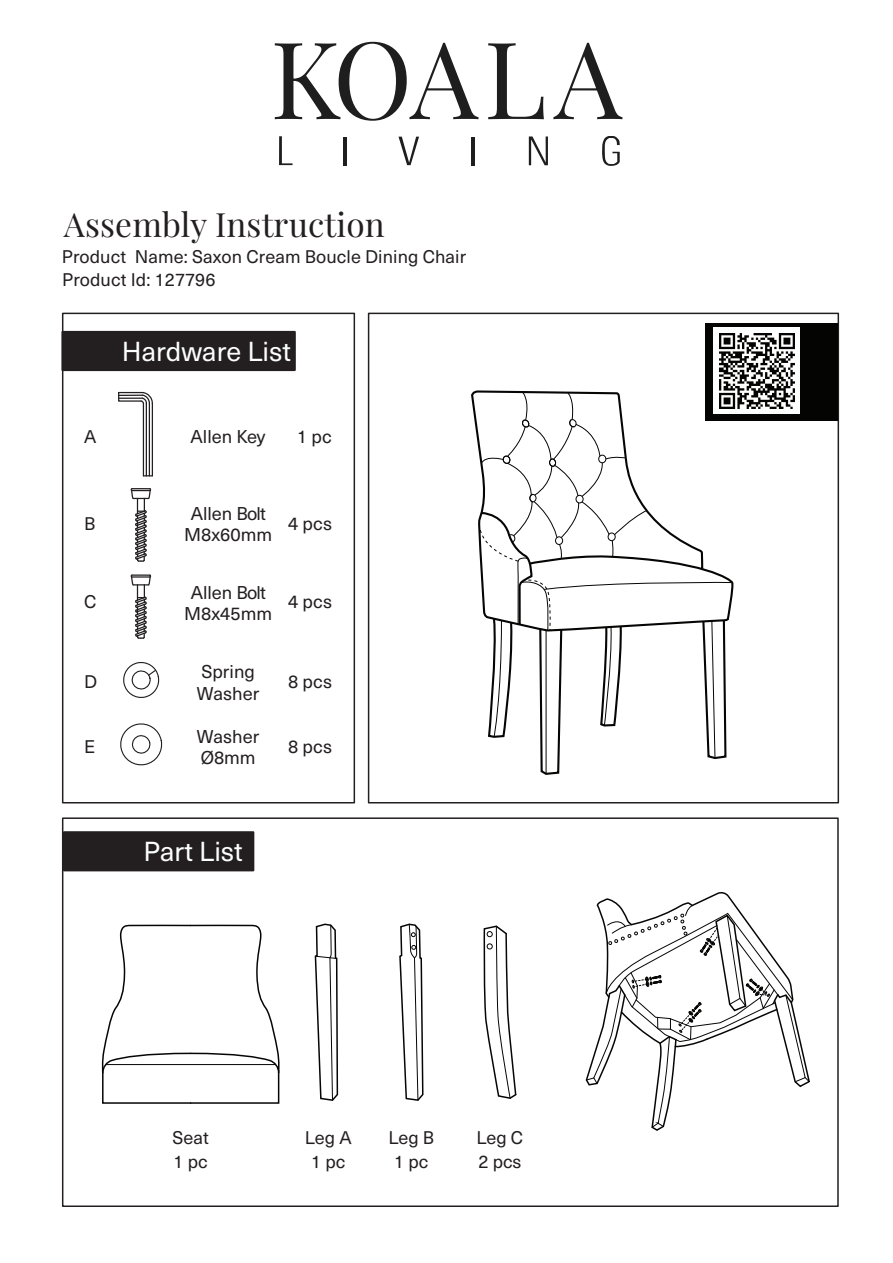
<style>
.page{position:relative;width:893px;height:1263px;background:#fff}
.page>*{position:absolute;margin:0;border:0;box-sizing:border-box;transform-origin:0 0}
.t1{font:107.25px "Playfair Display";letter-spacing:.02em;color:#1d1e1d}
.t2{font:33.3px "Playfair Display";letter-spacing:.005em;color:#231f20}
.t3{font:27px "Neue Haas Unica";color:#fdfefe}
.t4{font:18.15px "Neue Haas Unica";color:#231f20}
.t5{font:18px/22.6px "Neue Haas Unica";letter-spacing:.005em;color:#231f20}
.s1{font-family:"Neue Haas Unica Pro"}
</style>
<div class="page">
<div style="left:62px;top:313px;width:293px;height:490px;border:2px solid #231f20"></div>
<div style="left:62px;top:817px;width:777px;height:390px;border:2px solid #231f20"></div>
<div style="left:368px;top:313px;width:471px;height:490px;border:2px solid #231f20"></div>
<div style="left:706px;top:323px;width:132px;height:98px;background:#040503"></div>
<div style="left:61px;top:331px;width:235px;height:40px;background:#231f20"></div>
<div style="left:63px;top:831px;width:191px;height:40px;background:#231f20;border:2px solid #231f20"></div>
<svg style="left:279px;top:136px;width:14px;height:29px"></svg>
<hr style="left:344px;top:137px;width:3px;height:29px;background:#1d1e1d">
<hr style="left:471px;top:137px;width:3px;height:29px;background:#1d1e1d">
<svg style="left:398px;top:137px;width:21px;height:28px"></svg>
<svg style="left:529px;top:136px;width:19px;height:29px"></svg>
<svg style="left:602px;top:136px;width:18px;height:30px"></svg>
<div style="left:714px;top:328px;width:86px;height:86px;background:#fdfefe"></div>
<hr style="left:143px;top:403px;width:1px;height:73px;background:#231f20">
<hr style="left:152px;top:403px;width:1px;height:73px;background:#231f20">
<hr style="left:149px;top:403px;width:1px;height:73px;background:#231f20">
<hr style="left:146px;top:403px;width:1px;height:73px;background:#231f20">
<svg style="left:118px;top:391px;width:35px;height:14px"></svg>
<svg style="left:120px;top:723px;width:43px;height:43px"></svg>
<svg style="left:314px;top:923px;width:25px;height:178px"></svg>
<svg style="left:399px;top:923px;width:25px;height:178px"></svg>
<svg style="left:483px;top:925px;width:34px;height:174px"></svg>
<svg style="left:101px;top:924px;width:179px;height:180px"></svg>
<svg style="left:585px;top:892px;width:225px;height:239px"></svg>
<svg style="left:130px;top:488px;width:22px;height:74px"></svg>
<svg style="left:130px;top:574px;width:22px;height:65px"></svg>
<svg style="left:123px;top:662px;width:37px;height:36px"></svg>
<svg style="left:471px;top:389px;width:265px;height:202px"></svg>
<svg style="left:479px;top:392px;width:254px;height:383px"></svg>
<img style="left:719px;top:333px;width:76px;height:75px">
<h1 class="t1" style="left:270px;top:-5px;width:353px">KOALA</h1>
<h2 class="t2" style="left:64px;top:199px;width:322px">Assembly Instruction</h2>
<p class="t5" style="left:62px;top:244px;width:406px">Product Name: Saxon Cream Boucle Dining Chair<br>Product Id: <span class="s1">127796</span></p>
<h3 class="t3" style="left:122px;top:331px;width:171px">Hardware List</h3>
<p class="t5" style="left:84px;top:425px;width:14px">A</p>
<p class="t4" style="left:191px;top:423px;width:76px">Allen Key</p>
<p class="t4" style="left:297px;top:423px;width:36px">1 pc</p>
<p class="t5" style="left:84px;top:511px;width:13px">B</p>
<p class="t4" style="left:191px;top:500px;width:77px">Allen Bolt</p>
<p class="t4" style="left:184px;top:521px;width:89px">M8x60mm</p>
<p class="t4" style="left:288px;top:510px;width:45px">4 pcs</p>
<p class="t5" style="left:84px;top:590px;width:14px">C</p>
<p class="t4" style="left:191px;top:579px;width:77px">Allen Bolt</p>
<p class="t4" style="left:184px;top:600px;width:89px">M8x45mm</p>
<p class="t4" style="left:288px;top:588px;width:45px">4 pcs</p>
<p class="t5" style="left:84px;top:670px;width:15px">D</p>
<p class="t4" style="left:201px;top:659px;width:55px">Spring</p>
<p class="t4" style="left:197px;top:680px;width:64px">Washer</p>
<p class="t4" style="left:288px;top:668px;width:45px">8 pcs</p>
<p class="t5" style="left:84px;top:734px;width:13px">E</p>
<p class="t4" style="left:197px;top:723px;width:64px">Washer</p>
<p class="t4" style="left:201px;top:744px;width:56px">Ø8mm</p>
<p class="t4" style="left:288px;top:733px;width:45px">8 pcs</p>
<h3 class="t3" style="left:144px;top:832px;width:101px">Part List</h3>
<p class="t5" style="left:173px;top:1125px;width:38px">Seat</p>
<p class="t5" style="left:174px;top:1149px;width:36px">1 pc</p>
<p class="t5" style="left:305px;top:1125px;width:48px">Leg A</p>
<p class="t5" style="left:311px;top:1150px;width:36px">1 pc</p>
<p class="t5" style="left:388px;top:1125px;width:47px">Leg B</p>
<p class="t5" style="left:394px;top:1149px;width:36px">1 pc</p>
<p class="t5" style="left:476px;top:1125px;width:48px">Leg C</p>
<p class="t5" style="left:478px;top:1149px;width:45px">2 pcs</p>
</div>
